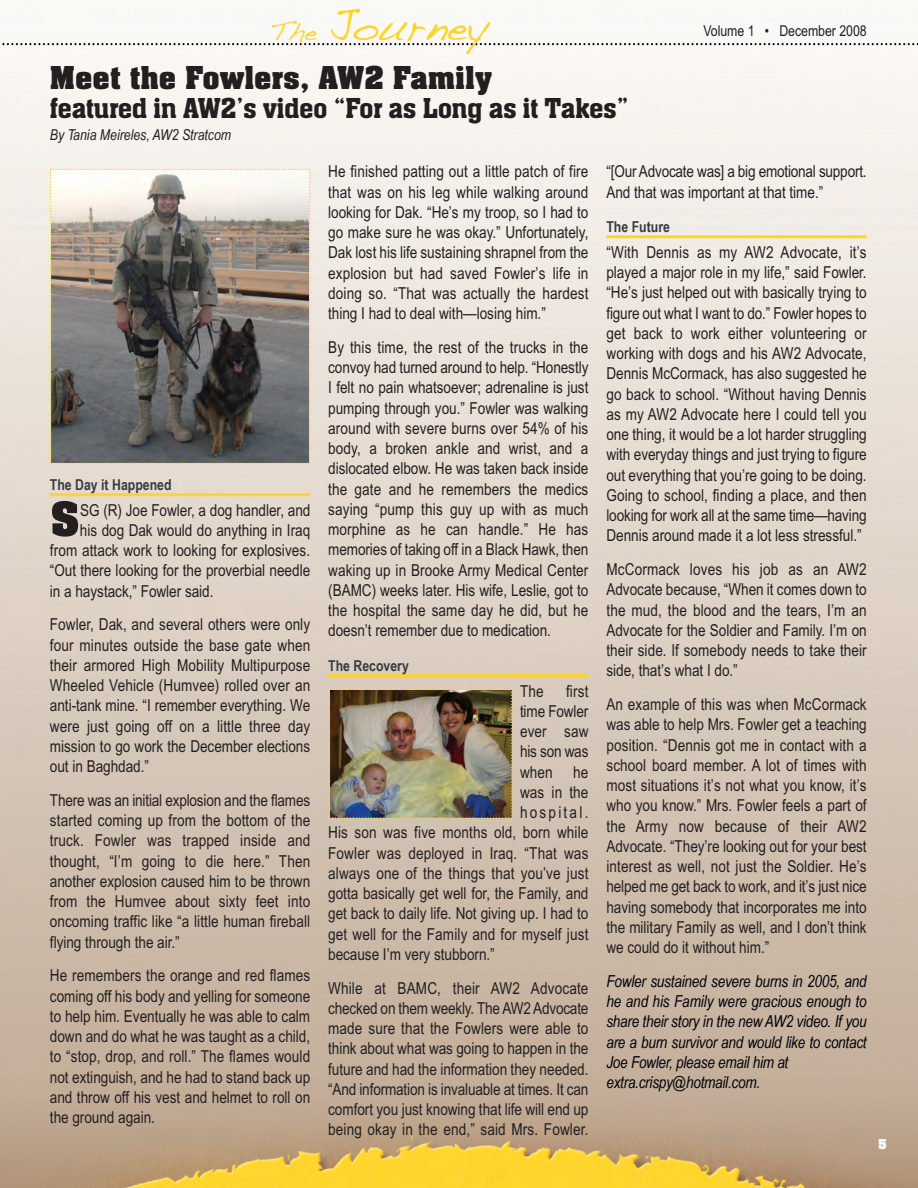
<style>
.page{position:relative;width:918px;height:1188px;background:#fff}
.page>*{position:absolute;margin:0;border:0;box-sizing:border-box;transform-origin:0 0}
.t1{font:51.45px "Aachen Bold Plain";color:#231f20}
.t2{font:42px "Handwriting Dakota";color:#ffd42c}
.t3{font:34.5px "Aachen Bold Plain";color:#231f20}
.t4{font:30px "Aachen Medium Plain";color:#231f20}
.t5{font:16.5px/20.2px "Arial Narrow";color:#231f20;text-align:justify}
.t6{font:italic 16.5px/20.2px "Arial Narrow";letter-spacing:-.015em;color:#010209}
.t7{font:16.5px "Arial Narrow";letter-spacing:.135em;color:#231f20}
.t8{font:700 15px "Arial Narrow";color:#383b42}
.t9{font:italic 15px "Arial Narrow";color:#231f20}
.t10{font:15px "Arial Narrow";color:#231f20}
.t11{font:15px "Aachen Bold Plain";color:#fff}
.s1{font-size:25.5px}
</style>
<div class="page">
<img style="left:0;top:0;width:918px;height:1188px">
<hr style="left:50px;top:493px;width:260px;height:3px;background:#ffd42c">
<hr style="left:328px;top:674px;width:260px;height:3px;background:#ffd42c">
<hr style="left:606px;top:235px;width:261px;height:3px;background:#ffd42c">
<img style="left:329px;top:688px;width:183px;height:131px">
<svg style="left:50px;top:169px;width:260px;height:295px;background:#817c77"></svg>
<svg style="left:0;top:43px;width:918px;height:2px"></svg>
<h2 class="t2" style="left:270px;top:-5px;width:219px"><span class="s1">The</span> Journey</h2>
<h3 class="t3" style="left:50px;top:66px;width:444px">Meet the Fowlers, AW2 Family</h3>
<h3 class="t4" style="left:50px;top:98px;width:580px">featured in AW2’s video “For as Long as it Takes”</h3>
<p class="t9" style="left:50px;top:126px;width:183px">By Tania Meireles, AW2 Stratcom</p>
<p class="t10" style="left:703px;top:25px;width:165px">Volume 1 • December 2008</p>
<p class="t8" style="left:50px;top:476px;width:123px">The Day it Happened</p>
<h1 class="t1" style="left:50px;top:502px;width:32px">S</h1>
<p class="t5" style="left:80px;top:501px;width:232px">SG (R) Joe Fowler, a dog handler, and</p>
<p class="t5" style="left:80px;top:521px;width:232px">his dog Dak would do anything in Iraq</p>
<p class="t5" style="left:50px;top:542px;width:262px">from attack work to looking for explosives.</p>
<p class="t5" style="left:50px;top:562px;width:262px">“Out there looking for the proverbial needle</p>
<p class="t5" style="left:50px;top:582px;width:165px">in a haystack,” Fowler said.</p>
<p class="t5" style="left:50px;top:616px;width:262px">Fowler, Dak, and several others were only four minutes outside the base gate when their armored High Mobility Multipurpose Wheeled Vehicle (Humvee) rolled over an anti-tank mine. “I remember everything. We were just going off on a little three day mission to go work the December elections out in Baghdad.”</p>
<p class="t5" style="left:50px;top:791px;width:262px">There was an initial explosion and the flames started coming up from the bottom of the truck. Fowler was trapped inside and thought, “I’m going to die here.” Then another explosion caused him to be thrown from the Humvee about sixty feet into oncoming traffic like “a little human fireball flying through the air.”</p>
<p class="t5" style="left:50px;top:967px;width:262px">He remembers the orange and red flames coming off his body and yelling for someone to help him. Eventually he was able to calm down and do what he was taught as a child, to “stop, drop, and roll.” The flames would not extinguish, and he had to stand back up and throw off his vest and helmet to roll on the ground again.</p>
<p class="t5" style="left:328px;top:163px;width:262px">He finished patting out a little patch of fire that was on his leg while walking around looking for Dak. “He’s my troop, so I had to go make sure he was okay.” Unfortunately, Dak lost his life sustaining shrapnel from the explosion but had saved Fowler’s life in doing so. “That was actually the hardest thing I had to deal with—losing him.”</p>
<p class="t5" style="left:328px;top:338px;width:262px">By this time, the rest of the trucks in the convoy had turned around to help. “Honestly I felt no pain whatsoever; adrenaline is just pumping through you.” Fowler was walking around with severe burns over 54% of his body, a broken ankle and wrist, and a dislocated elbow. He was taken back inside the gate and he remembers the medics saying “pump this guy up with as much morphine as he can handle.” He has memories of taking off in a Black Hawk, then waking up in Brooke Army Medical Center (BAMC) weeks later. His wife, Leslie, got to the hospital the same day he did, but he doesn’t remember due to medication.</p>
<p class="t8" style="left:328px;top:657px;width:82px">The Recovery</p>
<p class="t5" style="left:520px;top:682px;width:25px">The</p>
<p class="t5" style="left:566px;top:682px;width:24px">first</p>
<p class="t5" style="left:520px;top:702px;width:70px">time Fowler</p>
<p class="t5" style="left:520px;top:723px;width:70px">ever saw</p>
<p class="t5" style="left:520px;top:743px;width:70px">his son was</p>
<p class="t5" style="left:520px;top:763px;width:70px">when he</p>
<p class="t5" style="left:520px;top:783px;width:70px">was in the</p>
<p class="t7" style="left:520px;top:806px;width:70px">hospital.</p>
<p class="t5" style="left:328px;top:824px;width:262px">His son was five months old, born while</p>
<p class="t5" style="left:328px;top:844px;width:262px">Fowler was deployed in Iraq. “That was</p>
<p class="t5" style="left:328px;top:864px;width:262px">always one of the things that you’ve just</p>
<p class="t5" style="left:328px;top:885px;width:262px">gotta basically get well for, the Family, and</p>
<p class="t5" style="left:328px;top:905px;width:262px">get back to daily life. Not giving up. I had to</p>
<p class="t5" style="left:328px;top:925px;width:262px">get well for the Family and for myself just</p>
<p class="t5" style="left:328px;top:945px;width:168px">because I’m very stubborn.”</p>
<p class="t5" style="left:328px;top:979px;width:262px">While at BAMC, their AW2 Advocate checked on them weekly. The AW2 Advocate made sure that the Fowlers were able to think about what was going to happen in the future and had the information they needed. “And information is invaluable at times. It can comfort you just knowing that life will end up being okay in the end,” said Mrs. Fowler.</p>
<p class="t5" style="left:606px;top:163px;width:262px">“[Our Advocate was] a big emotional support.<br>And that was important at that time.”</p>
<p class="t8" style="left:606px;top:218px;width:65px">The Future</p>
<p class="t5" style="left:606px;top:243px;width:262px">“With Dennis as my AW2 Advocate, it’s played a major role in my life,” said Fowler. “He’s just helped out with basically trying to figure out what I want to do.” Fowler hopes to get back to work either volunteering or working with dogs and his AW2 Advocate, Dennis McCormack, has also suggested he go back to school. “Without having Dennis as my AW2 Advocate here I could tell you one thing, it would be a lot harder struggling with everyday things and just trying to figure out everything that you’re going to be doing.<br>Going to school, finding a place, and then looking for work all at the same time—having Dennis around made it a lot less stressful.”</p>
<p class="t5" style="left:606px;top:561px;width:262px">McCormack loves his job as an AW2<br>Advocate because, “When it comes down to the mud, the blood and the tears, I’m an Advocate for the Soldier and Family. I’m on their side. If somebody needs to take their side, that’s what I do.”</p>
<p class="t5" style="left:606px;top:696px;width:262px">An example of this was when McCormack was able to help Mrs. Fowler get a teaching position. “Dennis got me in contact with a school board member. A lot of times with most situations it’s not what you know, it’s who you know.” Mrs. Fowler feels a part of the Army now because of their AW2<br>Advocate. “They’re looking out for your best interest as well, not just the Soldier. He’s helped me get back to work, and it’s just nice having somebody that incorporates me into the military Family as well, and I don’t think we could do it without him.”</p>
<p class="t6" style="left:606px;top:971px;width:262px">Fowler sustained severe burns in 2005, and he and his Family were gracious enough to share their story in the new AW2 video. If you are a burn survivor and would like to contact Joe Fowler, please email him at extra.crispy@hotmail.com.</p>
<p class="t11" style="left:878px;top:1139px;width:10px">5</p>
</div>
